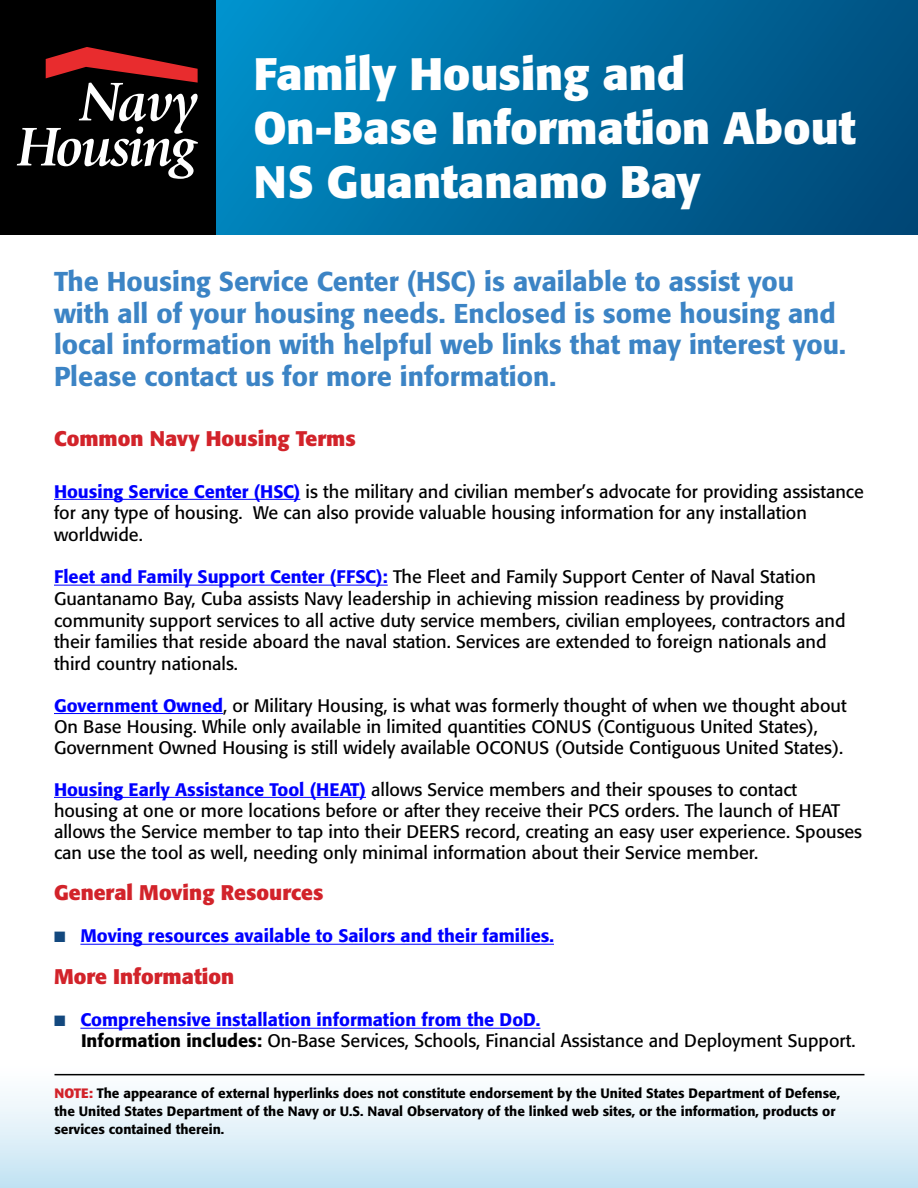
<style>
.page{position:relative;width:918px;height:1188px;background:#fff}
.page>*{position:absolute;margin:0;border:0;box-sizing:border-box;transform-origin:0 0}
.t1{font:700 45px/54px "Formata";color:#fff}
.t2{font:500 27px/31.5px "Formata";color:#3c84c5}
.t3{font:700 21px "Formata";color:#d2232a}
.t4{font:18px/21.6px "Formata";color:#000}
.t5{font:500 18px "Formata";color:#00f}
.t6{font:500 13.5px/18px "Formata";color:#000}
.s1{font-weight:500;color:#00f}
.s2{color:#13487e}
.s3{font-weight:500}
.s4{font-weight:700;color:#d2232a}
</style>
<div class="page">
<svg style="left:216px;top:0;width:702px;height:235px;background:#006a9f"></svg>
<div style="left:0;top:0;width:216px;height:235px;background:#000"></div>
<svg style="left:17px;top:47px;width:181px;height:132px"></svg>
<div style="left:0;top:1062px;width:918px;height:126px;background:linear-gradient(to bottom,#fff,#c4e3f3)"></div>
<hr style="left:54px;top:499px;width:246px;height:1px;background:#00f">
<hr style="left:54px;top:585px;width:334px;height:1px;background:#00f">
<hr style="left:54px;top:713px;width:169px;height:1px;background:#00f">
<hr style="left:54px;top:797px;width:312px;height:1px;background:#00f">
<hr style="left:80px;top:944px;width:474px;height:1px;background:#00f">
<hr style="left:80px;top:1028px;width:460px;height:1px;background:#00f">
<hr style="left:54px;top:1074px;width:810px;height:1px;background:#000">
<h1 class="t1" style="left:254px;top:46px;width:603px">Family Housing and<br>On-Base Information About<br>NS Guantanamo Bay</h1>
<h2 class="t2" style="left:54px;top:266px;width:793px">The Housing Service Center (HSC) is available to assist you with all of your housing needs. Enclosed is some housing and local information with helpful web links that may interest you.<br>Please contact us for more information.</h2>
<p class="t3" style="left:54px;top:425px;width:303px">Common Navy Housing Terms</p>
<p class="t4" style="left:54px;top:480px;width:811px"><span class="s1">Housing Service Center (HSC)</span> is the military and civilian member’s advocate for providing assistance for any type of housing. We can also provide valuable housing information for any installation worldwide.</p>
<p class="t4" style="left:54px;top:566px;width:793px"><span class="s1">Fleet and Family Support Center (FFSC):</span> The Fleet and Family Support Center of Naval Station Guantanamo Bay, Cuba assists Navy leadership in achieving mission readiness by providing community support services to all active duty service members, civilian employees, contractors and their families that reside aboard the naval station. Services are extended to foreign nationals and third country nationals.</p>
<p class="t4" style="left:54px;top:695px;width:794px;line-height:21px"><span class="s1">Government Owned</span>, or Military Housing, is what was formerly thought of when we thought about<br>On Base Housing. While only available in limited quantities CONUS (Contiguous United States),<br>Government Owned Housing is still widely available OCONUS (Outside Contiguous United States).</p>
<p class="t4" style="left:54px;top:779px;width:810px;line-height:21px"><span class="s1">Housing Early Assistance Tool (HEAT)</span> allows Service members and their spouses to contact housing at one or more locations before or after they receive their PCS orders. The launch of HEAT allows the Service member to tap into their DEERS record, creating an easy user experience. Spouses can use the tool as well, needing only minimal information about their Service member.</p>
<p class="t3" style="left:54px;top:880px;width:271px">General Moving Resources</p>
<p class="t5" style="left:54px;top:925px;width:501px"><span class="s2">■</span> Moving resources available to Sailors and their families.</p>
<p class="t3" style="left:54px;top:964px;width:182px">More Information</p>
<p class="t4" style="left:81px;top:1010px;width:776px;line-height:21px;text-indent:-27px"><span class="s2">■</span> <span class="s1">Comprehensive installation information from the DoD.<br></span><span class="s3">Information includes:</span> On-Base Services, Schools, Financial Assistance and Deployment Support.</p>
<p class="t6" style="left:54px;top:1084px;width:787px"><span class="s4">NOTE:</span> The appearance of external hyperlinks does not constitute endorsement by the United States Department of Defense, the United States Department of the Navy or U.S. Naval Observatory of the linked web sites, or the information, products or services contained therein.</p>
</div>
